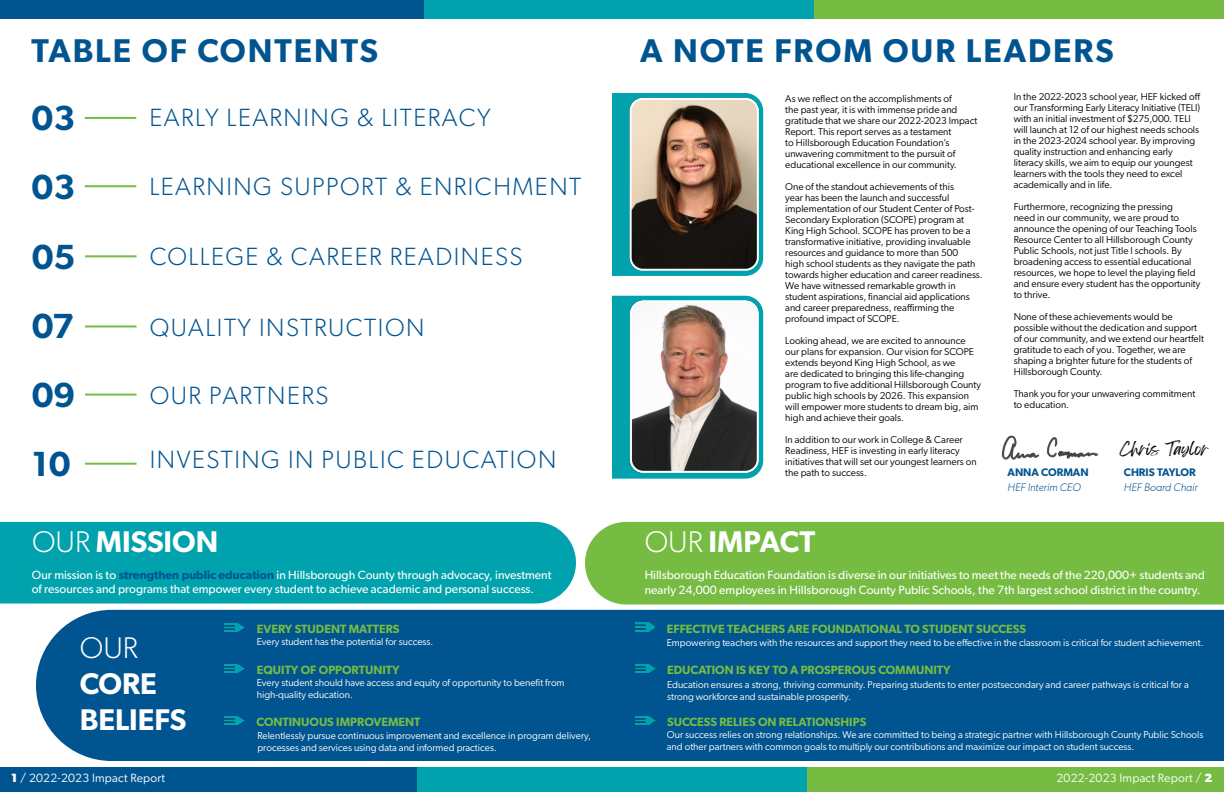
<style>
.page{position:relative;width:1224px;height:792px;background:#fff}
.page>*{position:absolute;margin:0;border:0;box-sizing:border-box;transform-origin:0 0}
.t1{font:600 35px/69.1px "Gibson";color:#005490;text-align:justify}
.t2{font:600 33px "Gibson";letter-spacing:.06em;color:#005490}
.t3{font:600 30px/36px "Gibson";color:#fff}
.t4{font:300 30px "Gibson";color:#fff}
.t5{font:300 25px "Gibson";letter-spacing:.06em;color:#005490}
.t6{font:15px "Feeling Passionate";color:#000}
.t7{font:12px/14.4px "Gibson";color:#fff}
.t8{font:600 12px "Gibson";color:#76bc43}
.t9{font:12px "Gibson";letter-spacing:.02em;color:#fff}
.t10{font:italic 300 11px "Gibson";color:#005490}
.t11{font:600 11px "Gibson";color:#005490}
.t12{font:10px/11px "Gibson";color:#000}
.t13{font:10px/12px "Gibson";color:#fff}
.s1{font-weight:300}
.s2{font-weight:600;color:#005490}
.s3{font-weight:700}
</style>
<div class="page">
<div style="left:398px;top:0;width:425px;height:19px;background:#00a2ae"></div>
<div style="left:0;top:0;width:424px;height:19px;background:#005490"></div>
<div style="left:815px;top:0;width:409px;height:19px;background:#76bc43"></div>
<div style="left:390px;top:768px;width:425px;height:24px;background:#00a2ae"></div>
<div style="left:0;top:768px;width:416px;height:24px;background:#005490"></div>
<div style="left:807px;top:768px;width:417px;height:24px;background:#76bc43"></div>
<div style="left:0;top:522px;width:576px;height:82px;background:#00a2ae"></div>
<div style="left:585px;top:522px;width:639px;height:83px;background:#76bc43"></div>
<div style="left:36px;top:610px;width:1188px;height:151px;background:#005490"></div>
<img style="left:225px;top:623px;width:20px;height:8px">
<img style="left:635px;top:664px;width:20px;height:8px">
<img style="left:635px;top:716px;width:20px;height:8px">
<img style="left:225px;top:716px;width:20px;height:8px">
<img style="left:225px;top:664px;width:20px;height:8px">
<img style="left:635px;top:623px;width:20px;height:8px">
<hr style="left:85px;top:117px;width:51px;height:2px;background:#76bc43">
<hr style="left:85px;top:255px;width:52px;height:2px;background:#76bc43">
<hr style="left:85px;top:325px;width:52px;height:2px;background:#76bc43">
<hr style="left:85px;top:394px;width:52px;height:2px;background:#76bc43">
<hr style="left:85px;top:463px;width:52px;height:2px;background:#76bc43">
<hr style="left:85px;top:185px;width:51px;height:2px;background:#76bc43">
<div style="left:612px;top:93px;width:151px;height:183px;background:#00a2ae"></div>
<svg style="left:612px;top:296px;width:8px;height:183px"></svg>
<img style="left:627px;top:93px;width:135px;height:182px">
<img style="left:620px;top:295px;width:144px;height:184px">
<img style="left:1001px;top:435px;width:97px;height:25px">
<h2 class="t2" style="left:32px;top:31px;width:348px">TABLE OF CONTENTS</h2>
<h2 class="t2" style="left:640px;top:31px;width:475px">A NOTE FROM OUR LEADERS</h2>
<h1 class="t1" style="left:32px;top:83px;width:45px">03</h1>
<h3 class="t5" style="left:150px;top:102px;width:343px">EARLY LEARNING &amp; LITERACY</h3>
<h1 class="t1" style="left:32px;top:151px;width:45px">03</h1>
<h3 class="t5" style="left:150px;top:172px;width:433px">LEARNING SUPPORT &amp; ENRICHMENT</h3>
<h1 class="t1" style="left:32px;top:221px;width:45px">05<br>07<br>09<br>10</h1>
<h3 class="t5" style="left:150px;top:242px;width:374px">COLLEGE &amp; CAREER READINESS</h3>
<h3 class="t5" style="left:150px;top:312px;width:276px">QUALITY INSTRUCTION</h3>
<h3 class="t5" style="left:150px;top:380px;width:180px">OUR PARTNERS</h3>
<h3 class="t5" style="left:150px;top:444px;width:408px">INVESTING IN PUBLIC EDUCATION</h3>
<p class="t12" style="left:785px;top:93px;width:194px">As we reflect on the accomplishments of<br>the past year, it is with immense pride and gratitude that we share our 2022-2023 Impact Report. This report serves as a testament<br>to Hillsborough Education Foundation’s unwavering commitment to the pursuit of educational excellence in our community.</p>
<p class="t12" style="left:785px;top:181px;width:199px">One of the standout achievements of this<br>year has been the launch and successful implementation of our Student Center of Post-Secondary Exploration (SCOPE) program at King High School. SCOPE has proven to be a transformative initiative, providing invaluable resources and guidance to more than 500<br>high school students as they navigate the path towards higher education and career readiness.<br>We have witnessed remarkable growth in student aspirations, financial aid applications and career preparedness, reaffirming the profound impact of SCOPE.</p>
<p class="t12" style="left:785px;top:335px;width:197px">Looking ahead, we are excited to announce our plans for expansion. Our vision for SCOPE extends beyond King High School, as we<br>are dedicated to bringing this life-changing program to five additional Hillsborough County public high schools by 2026. This expansion will empower more students to dream big, aim high and achieve their goals.</p>
<p class="t12" style="left:785px;top:434px;width:193px">In addition to our work in College &amp; Career Readiness, HEF is investing in early literacy initiatives that will set our youngest learners on the path to success.</p>
<p class="t12" style="left:1014px;top:91px;width:188px">In the 2022-2023 school year, HEF kicked off our Transforming Early Literacy Initiative (TELI) with an initial investment of $275,000. TELI will launch at 12 of our highest needs schools in the 2023-2024 school year. By improving quality instruction and enhancing early literacy skills, we aim to equip our youngest learners with the tools they need to excel academically and in life.</p>
<p class="t12" style="left:1014px;top:201px;width:188px">Furthermore, recognizing the pressing<br>need in our community, we are proud to announce the opening of our Teaching Tools Resource Center to all Hillsborough County Public Schools, not just Title I schools. By broadening access to essential educational resources, we hope to level the playing field and ensure every student has the opportunity to thrive.</p>
<p class="t12" style="left:1014px;top:311px;width:192px">None of these achievements would be possible without the dedication and support of our community, and we extend our heartfelt gratitude to each of you. Together, we are shaping a brighter future for the students of Hillsborough County.</p>
<p class="t12" style="left:1014px;top:388px;width:183px">Thank you for your unwavering commitment to education.</p>
<h3 class="t6" style="left:1120px;top:437px;width:90px">Chris Taylor</h3>
<p class="t11" style="left:1008px;top:466px;width:83px">ANNA CORMAN</p>
<p class="t10" style="left:1008px;top:480px;width:75px">HEF Interim CEO</p>
<p class="t11" style="left:1124px;top:466px;width:73px">CHRIS TAYLOR</p>
<p class="t10" style="left:1124px;top:480px;width:75px">HEF Board Chair</p>
<h3 class="t3" style="left:32px;top:523px;width:188px"><span class="s1">OUR</span> MISSION</h3>
<h3 class="t3" style="left:645px;top:523px;width:172px"><span class="s1">OUR</span> IMPACT</h3>
<p class="t7" style="left:645px;top:568px;width:562px">Hillsborough Education Foundation is diverse in our initiatives to meet the needs of the 220,000+ students and nearly 24,000 employees in Hillsborough County Public Schools, the 7th largest school district in the country.</p>
<p class="t7" style="left:32px;top:567px;width:521px">Our mission is to <span class="s2">strengthen public education</span> in Hillsborough County through advocacy, investment of resources and programs that empower every student to achieve academic and personal success.</p>
<h3 class="t4" style="left:80px;top:630px;width:60px">OUR</h3>
<h3 class="t3" style="left:80px;top:665px;width:108px">CORE<br>BELIEFS</h3>
<p class="t8" style="left:257px;top:621px;width:144px">EVERY STUDENT MATTERS</p>
<p class="t13" style="left:257px;top:636px;width:178px">Every student has the potential for success.</p>
<p class="t8" style="left:257px;top:662px;width:144px">EQUITY OF OPPORTUNITY</p>
<p class="t13" style="left:257px;top:677px;width:309px">Every student should have access and equity of opportunity to benefit from high-quality education.</p>
<p class="t8" style="left:257px;top:714px;width:165px">CONTINUOUS IMPROVEMENT</p>
<p class="t13" style="left:257px;top:729px;width:335px">Relentlessly pursue continuous improvement and excellence in program delivery, processes and services using data and informed practices.</p>
<p class="t8" style="left:667px;top:621px;width:361px">EFFECTIVE TEACHERS ARE FOUNDATIONAL TO STUDENT SUCCESS</p>
<p class="t13" style="left:667px;top:637px;width:538px">Empowering teachers with the resources and support they need to be effective in the classroom is critical for student achievement.</p>
<p class="t8" style="left:667px;top:662px;width:285px">EDUCATION IS KEY TO A PROSPEROUS COMMUNITY</p>
<p class="t13" style="left:667px;top:678px;width:523px">Education ensures a strong, thriving community. Preparing students to enter postsecondary and career pathways is critical for a strong workforce and sustainable prosperity.</p>
<p class="t8" style="left:667px;top:714px;width:201px">SUCCESS RELIES ON RELATIONSHIPS</p>
<p class="t13" style="left:667px;top:729px;width:538px">Our success relies on strong relationships. We are committed to being a strategic partner with Hillsborough County Public Schools and other partners with common goals to multiply our contributions and maximize our impact on student success.</p>
<p class="t9" style="left:11px;top:771px;width:156px"><span class="s3">1</span> / 2022-2023 Impact Report</p>
<p class="t9" style="left:1056px;top:771px;width:157px">2022-2023 Impact Report / <span class="s3">2</span></p>
</div>
